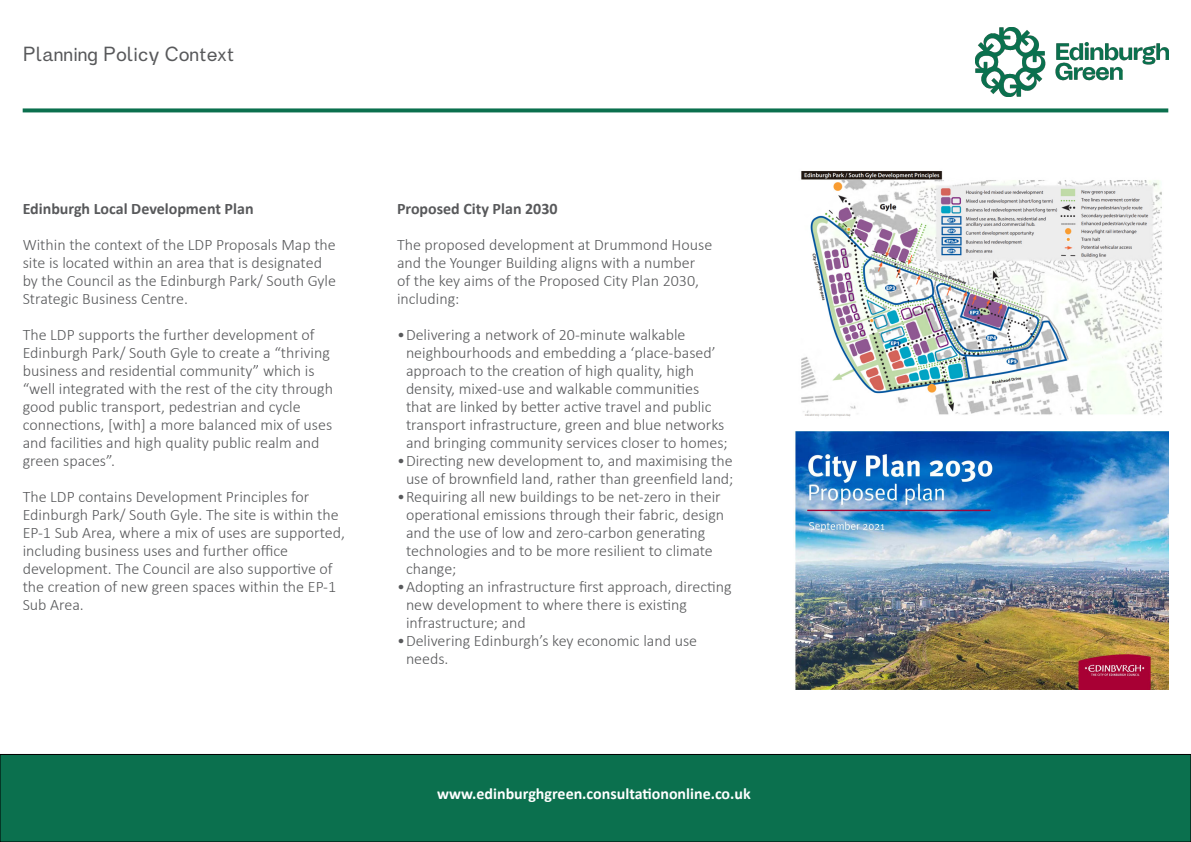
<style>
.page{position:relative;width:1191px;height:842px;background:#fff}
.page>*{position:absolute;margin:0;border:0;box-sizing:border-box;transform-origin:0 0}
.t1{font:20px "MXB Practice";color:#58595b}
.L__Large_Body_Text{font:300 16px/18px "Calibri";color:#58595b}
.L__Large_Body_Text-2{font:700 16px "Calibri";color:#58595b}
.t2{font:700 16px "Calibri";color:#fff}
</style>
<div class="page">
<div style="left:0;top:754px;width:1191px;height:88px;background:#0b704e"></div>
<div style="left:0;top:754px;width:1191px;height:88px;border:1px solid #000"></div>
<svg style="left:23px;top:108px;width:1145px;height:4px;background:#268061"></svg>
<img style="left:975px;top:27px;width:193px;height:70px">
<img style="left:794px;top:432px;width:374px;height:258px">
<img style="left:801px;top:171px;width:361px;height:246px">
<p class="t1" style="left:23px;top:43px;width:213px">Planning Policy Context</p>
<p class="L__Large_Body_Text-2" style="left:23px;top:198px;width:232px">Edinburgh Local Development Plan</p>
<p class="L__Large_Body_Text" style="left:23px;top:236px;width:315px">Within the context of the LDP Proposals Map the site is located within an area that is designated by the Council as the Edinburgh Park/ South Gyle Strategic Business Centre.</p>
<p class="L__Large_Body_Text" style="left:23px;top:326px;width:312px">The LDP supports the further development of Edinburgh Park/ South Gyle to create a “thriving business and residential community” which is “well integrated with the rest of the city through good public transport, pedestrian and cycle connections, [with] a more balanced mix of uses and facilities and high quality public realm and green spaces”.</p>
<p class="L__Large_Body_Text" style="left:23px;top:488px;width:324px">The LDP contains Development Principles for Edinburgh Park/ South Gyle. The site is within the EP-1 Sub Area, where a mix of uses are supported, including business uses and further office development. The Council are also supportive of the creation of new green spaces within the EP-1<br>Sub Area.</p>
<p class="L__Large_Body_Text-2" style="left:397px;top:198px;width:162px">Proposed City Plan 2030</p>
<p class="L__Large_Body_Text" style="left:397px;top:236px;width:317px">The proposed development at Drummond House and the Younger Building aligns with a number of the key aims of the Proposed City Plan 2030, including:</p>
<p class="L__Large_Body_Text" style="left:406px;top:326px;width:323px;text-indent:-9px">•Delivering a network of 20-minute walkable neighbourhoods and embedding a ‘place-based’ approach to the creation of high quality, high density, mixed-use and walkable communities that are linked by better active travel and public transport infrastructure, green and blue networks and bringing community services closer to homes;</p>
<p class="L__Large_Body_Text" style="left:397px;top:452px;width:338px;text-align:center">•Directing new development to, and maximising the use of brownfield land, rather than greenfield land;</p>
<p class="L__Large_Body_Text" style="left:406px;top:488px;width:320px;text-indent:-9px">•Requiring all new buildings to be net-zero in their operational emissions through their fabric, design and the use of low and zero-carbon generating technologies and to be more resilient to climate change;</p>
<p class="L__Large_Body_Text" style="left:406px;top:578px;width:327px;text-indent:-9px">•Adopting an infrastructure first approach, directing new development to where there is existing infrastructure; and</p>
<p class="L__Large_Body_Text" style="left:406px;top:632px;width:293px;text-indent:-9px">•Delivering Edinburgh’s key economic land use needs.</p>
<p class="t2" style="left:437px;top:782px;width:315px">www.edinburghgreen.consultationonline.co.uk</p>
</div>
